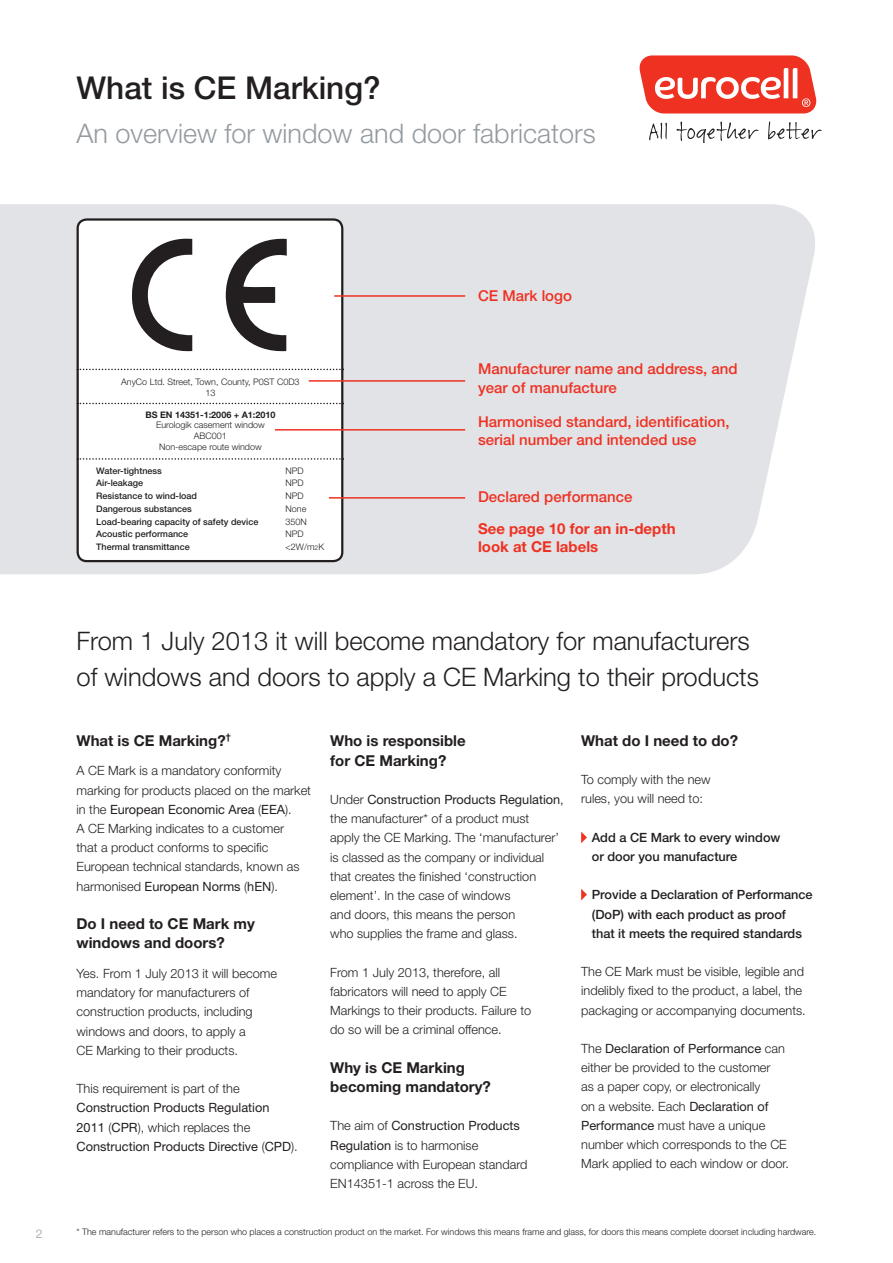
<style>
.page{position:relative;width:893px;height:1263px;background:#fff}
.page>*{position:absolute;margin:0;border:0;box-sizing:border-box;transform-origin:0 0}
.t1{font:500 31.5px "Helvetica Neue LT Std";color:#231f20}
.t2{font:300 27px "Helvetica Neue LT Std";color:#959ca1}
.t3{font:300 25.5px/36px "Helvetica Neue LT Std";color:#231f20}
.t4{font:500 15px/19.2px "Helvetica Neue LT Std";color:#ef3122}
.t5{font:700 15px/19.2px "Helvetica Neue LT Std";color:#231f20}
.t6{font:700 15px/18px "Helvetica Neue LT Std";color:#ef3122}
.t7{font:300 12.75px/19.2px "Helvetica Neue LT Std";color:#231f20}
.t8{font:500 12.75px/19.2px "Helvetica Neue LT Std";color:#231f20}
.t9{font:12.75px/19.2px "Helvetica Neue LT Std";color:#231f20}
.t10{font:300 12px "Helvetica Neue LT Std";color:#959ca1}
.t11{font:300 9px "Helvetica Neue LT Std";color:#231f20}
.t12{font:500 9px "Helvetica Neue";color:#231f20}
.t13{font:300 9px/10.8px "Helvetica Neue";color:#231f20;text-align:center}
.t14{font:700 9px "Helvetica Neue";color:#231f20}
.s1{font-size:6.75px}
.s2{font-weight:400}
.s3{font-weight:300}
</style>
<div class="page">
<div style="left:0;top:204px;width:815px;height:370px;background:#e1e3e6"></div>
<div style="left:78px;top:219px;width:264px;height:342px;background:#fff;border-radius:9px"></div>
<div style="left:77px;top:218px;width:266px;height:344px;border:2px solid #231f20;border-radius:9px"></div>
<svg style="left:77px;top:458px;width:267px;height:2px"></svg>
<svg style="left:77px;top:369px;width:267px;height:1px"></svg>
<svg style="left:77px;top:403px;width:267px;height:1px"></svg>
<svg style="left:132px;top:238px;width:155px;height:114px"></svg>
<svg style="left:581px;top:832px;width:6px;height:11px"></svg>
<svg style="left:581px;top:889px;width:6px;height:11px"></svg>
<svg style="left:677px;top:122px;width:81px;height:21px"></svg>
<svg style="left:768px;top:121px;width:54px;height:18px"></svg>
<svg style="left:639px;top:55px;width:178px;height:58px"></svg>
<svg style="left:649px;top:123px;width:18px;height:17px"></svg>
<hr style="left:334px;top:295px;width:131px;height:2px;background:#ef3122">
<hr style="left:309px;top:380px;width:156px;height:2px;background:#ef3122">
<hr style="left:275px;top:429px;width:190px;height:2px;background:#ef3122">
<hr style="left:329px;top:497px;width:136px;height:2px;background:#ef3122">
<h1 class="t1" style="left:77px;top:69px;width:306px">What is CE Marking?</h1>
<h2 class="t2" style="left:77px;top:116px;width:521px">An overview for window and door fabricators</h2>
<p class="t10" style="left:36px;top:1226px;width:8px">2</p>
<p class="t13" style="left:121px;top:376px;width:180px">AnyCo Ltd. Street, Town, County, P0ST C0D3<br>13</p>
<p class="t14" style="left:145px;top:409px;width:132px">BS EN 14351-1:2006 + A1:2010</p>
<p class="t13" style="left:156px;top:419px;width:110px">Eurologik casement window<br>ABC001<br>Non-escape route window</p>
<p class="t12" style="left:96px;top:465px;width:67px">Water-tightness</p>
<p class="t13" style="left:285px;top:465px;width:20px">NPD</p>
<p class="t12" style="left:96px;top:478px;width:48px">Air-leakage</p>
<p class="t13" style="left:285px;top:477px;width:20px">NPD</p>
<p class="t12" style="left:96px;top:490px;width:102px">Resistance to wind-load</p>
<p class="t13" style="left:285px;top:490px;width:20px">NPD</p>
<p class="t12" style="left:96px;top:503px;width:97px">Dangerous substances</p>
<p class="t13" style="left:285px;top:503px;width:22px">None</p>
<p class="t12" style="left:96px;top:516px;width:164px">Load-bearing capacity of safety device</p>
<p class="t13" style="left:285px;top:516px;width:23px">350N</p>
<p class="t12" style="left:96px;top:529px;width:93px">Acoustic performance</p>
<p class="t13" style="left:285px;top:529px;width:20px">NPD</p>
<p class="t12" style="left:96px;top:542px;width:95px">Thermal transmittance</p>
<p class="t13" style="left:285px;top:541px;width:40px">&lt;2W/m<span class="s1">2</span>K</p>
<p class="t4" style="left:478px;top:285px;width:95px">CE Mark logo</p>
<p class="t4" style="left:478px;top:359px;width:261px">Manufacturer name and address, and year of manufacture</p>
<p class="t4" style="left:478px;top:413px;width:253px;line-height:18px">Harmonised standard, identification, serial number and intended use</p>
<p class="t4" style="left:478px;top:487px;width:156px">Declared performance</p>
<p class="t6" style="left:478px;top:519px;width:199px">See page 10 for an in-depth look at CE labels</p>
<h3 class="t3" style="left:77px;top:622px;width:684px">From 1 July 2013 it will become mandatory for manufacturers of windows and doors to apply a CE Marking to their products</h3>
<p class="t5" style="left:77px;top:730px;width:156px">What is CE Marking?<sup>†</sup></p>
<p class="t7" style="left:77px;top:761px;width:236px">A CE Mark is a mandatory conformity marking for products placed on the market in the <span class="s2">European Economic Area</span> (<span class="s2">EEA</span>).<br>A CE Marking indicates to a customer<br>that a product conforms to specific European technical standards, known as harmonised <span class="s2">European Norms</span> (<span class="s2">hEN</span>).</p>
<p class="t5" style="left:77px;top:914px;width:180px">Do I need to CE Mark my windows and doors?</p>
<p class="t7" style="left:77px;top:963px;width:202px">Yes. From 1 July 2013 it will become mandatory for manufacturers of construction products, including windows and doors, to apply a<br>CE Marking to their products.</p>
<p class="t7" style="left:77px;top:1079px;width:165px">This requirement is part of the</p>
<p class="t9" style="left:77px;top:1098px;width:223px">Construction Products Regulation<br>2011 <span class="s3">(</span>CPR<span class="s3">), which replaces the<br></span>Construction Products Directive <span class="s3">(</span>CPD<span class="s3">).</span></p>
<p class="t5" style="left:330px;top:731px;width:137px">Who is responsible for CE Marking?</p>
<p class="t7" style="left:330px;top:789px;width:235px">Under <span class="s2">Construction Products Regulation</span>, the manufacturer* of a product must<br>apply the CE Marking. The ‘manufacturer’ is classed as the company or individual that creates the finished ‘construction element’. In the case of windows<br>and doors, this means the person<br>who supplies the frame and glass.</p>
<p class="t7" style="left:330px;top:962px;width:202px">From 1 July 2013, therefore, all fabricators will need to apply CE Markings to their products. Failure to do so will be a criminal offence.</p>
<p class="t5" style="left:330px;top:1057px;width:162px">Why is CE Marking becoming mandatory?</p>
<p class="t7" style="left:330px;top:1116px;width:199px">The aim of <span class="s2">Construction Products<br>Regulation</span> is to harmonise compliance with European standard<br>EN14351-1 across the EU.</p>
<p class="t5" style="left:581px;top:730px;width:158px">What do I need to do?</p>
<p class="t7" style="left:581px;top:770px;width:131px">To comply with the new rules, you will need to:</p>
<p class="t8" style="left:592px;top:827px;width:190px">Add a CE Mark to every window or door you manufacture</p>
<p class="t8" style="left:592px;top:885px;width:222px">Provide a Declaration of Performance (DoP) with each product as proof<br>that it meets the required standards</p>
<p class="t7" style="left:581px;top:962px;width:226px">The CE Mark must be visible, legible and indelibly fixed to the product, a label, the packaging or accompanying documents.</p>
<p class="t7" style="left:581px;top:1038px;width:209px">The <span class="s2">Declaration of Performance</span> can either be provided to the customer<br>as a paper copy, or electronically<br>on a website. Each <span class="s2">Declaration of Performance</span> must have a unique number which corresponds to the CE Mark applied to each window or door.</p>
<p class="t11" style="left:77px;top:1226px;width:741px">* The manufacturer refers to the person who places a construction product on the market. For windows this means frame and glass, for doors this means complete doorset including hardware.</p>
</div>
